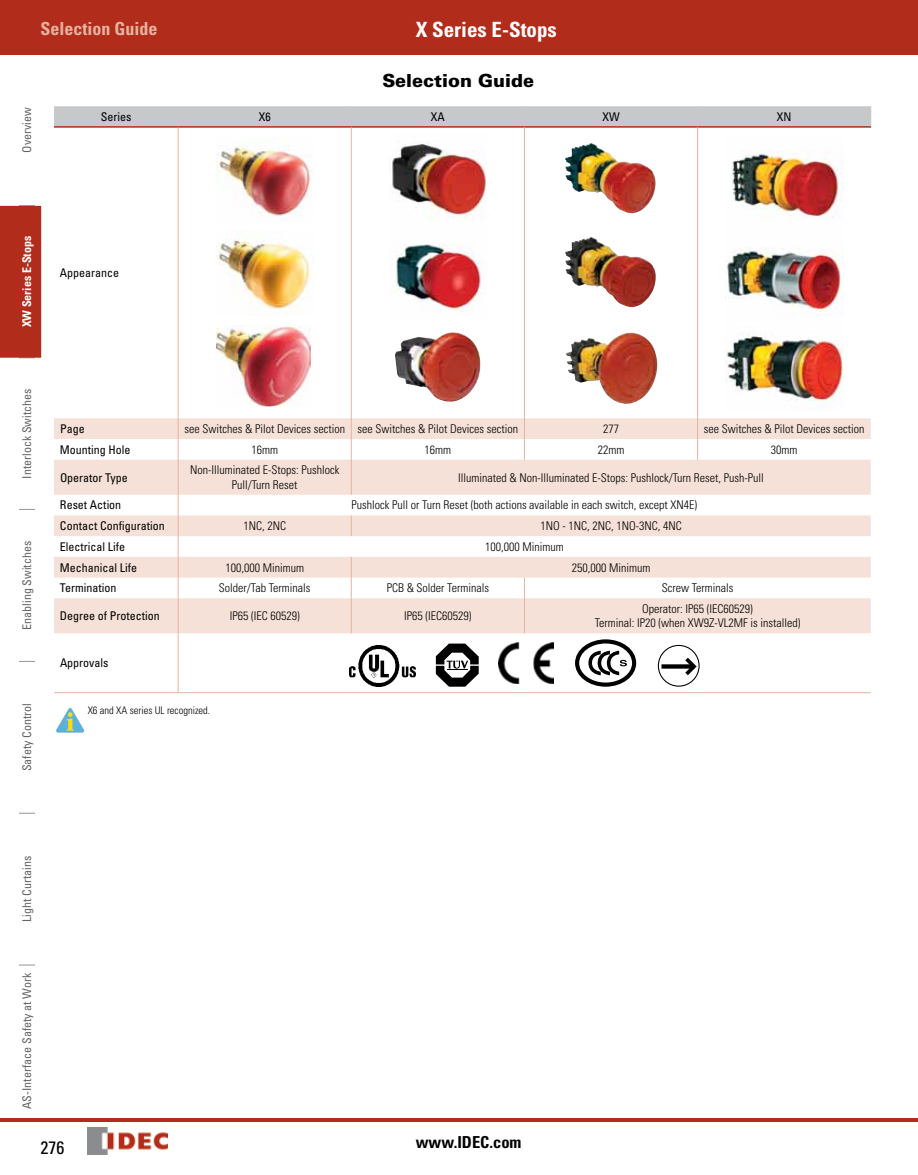
<style>
.page{position:relative;width:918px;height:1175px;background:#fff}
.page>*{position:absolute;margin:0;border:0;box-sizing:border-box;transform-origin:0 0}
.t1{font:700 condensed 21px "Univers LT Std";color:#fff}
.t2{font:700 condensed 18px "Univers LT Std";color:#e5b39f}
.t3{font:900 18px "Univers LT Std";color:#000}
.t4{font:condensed 18px "Univers LT Std";color:#000}
.t5{font:700 condensed 16.5px "Univers LT Std";color:#000}
.t6{font:300 condensed 12px/14.4px "Univers LT Std";color:#000;text-align:center}
.t7{font:condensed 12px "Univers LT Std";color:#000}
.t8{font:condensed 12px "Univers LT Std";color:#636466}
.t9{font:700 condensed 12px "Univers LT Std";color:#fff}
.t10{font:300 condensed 10.5px "Univers LT Std";color:#000}
</style>
<div class="page">
<svg style="left:19px;top:509px;width:16px;height:1px"></svg>
<svg style="left:19px;top:661px;width:16px;height:1px"></svg>
<svg style="left:19px;top:813px;width:16px;height:1px"></svg>
<svg style="left:19px;top:964px;width:16px;height:1px"></svg>
<img style="left:88px;top:1127px;width:80px;height:27px">
<div style="left:0;top:205px;width:41px;height:153px;background:#b12c1b"></div>
<svg style="left:883px;top:54px;width:16px;height:1px"></svg>
<div style="left:0;top:0;width:918px;height:54px;background:#b12c1b"></div>
<hr style="left:0;top:1118px;width:918px;height:3px;background:#b12c1b">
<svg style="left:54px;top:459px;width:817px;height:174px;fill:#f5e1d7"></svg>
<div style="left:54px;top:106px;width:817px;height:20px;background:#c7c8ca"></div>
<hr style="left:178px;top:126px;width:173px;height:2px;background:#b12c1b">
<hr style="left:351px;top:126px;width:173px;height:2px;background:#b12c1b">
<hr style="left:524px;top:126px;width:174px;height:2px;background:#b12c1b">
<hr style="left:698px;top:126px;width:173px;height:2px;background:#b12c1b">
<hr style="left:54px;top:126px;width:124px;height:2px;background:#b12c1b">
<hr style="left:178px;top:633px;width:1px;height:59px;background:#e5b39f">
<hr style="left:54px;top:692px;width:124px;height:1px;background:#e5b39f">
<hr style="left:178px;top:692px;width:173px;height:1px;background:#e5b39f">
<hr style="left:351px;top:692px;width:173px;height:1px;background:#e5b39f">
<hr style="left:524px;top:692px;width:174px;height:1px;background:#e5b39f">
<hr style="left:698px;top:692px;width:173px;height:1px;background:#e5b39f">
<hr style="left:178px;top:128px;width:1px;height:290px;background:#e5b39f">
<hr style="left:351px;top:128px;width:1px;height:290px;background:#e5b39f">
<hr style="left:697px;top:128px;width:1px;height:290px;background:#e5b39f">
<hr style="left:178px;top:459px;width:1px;height:36px;background:#e5b39f">
<hr style="left:351px;top:459px;width:1px;height:36px;background:#e5b39f">
<svg style="left:351px;top:515px;width:1px;height:21px"></svg>
<svg style="left:178px;top:495px;width:1px;height:103px"></svg>
<svg style="left:351px;top:557px;width:1px;height:41px"></svg>
<hr style="left:178px;top:598px;width:1px;height:35px;background:#e5b39f">
<hr style="left:351px;top:598px;width:1px;height:35px;background:#e5b39f">
<hr style="left:524px;top:128px;width:1px;height:290px;background:#e5b39f">
<svg style="left:54px;top:418px;width:817px;height:41px"></svg>
<svg style="left:524px;top:577px;width:1px;height:21px"></svg>
<hr style="left:524px;top:598px;width:1px;height:35px;background:#e5b39f">
<img style="left:216px;top:146px;width:96px;height:74px">
<img style="left:216px;top:239px;width:96px;height:77px">
<img style="left:216px;top:325px;width:94px;height:81px">
<img style="left:389px;top:144px;width:97px;height:76px">
<img style="left:396px;top:244px;width:86px;height:66px">
<img style="left:395px;top:332px;width:85px;height:70px">
<img style="left:565px;top:143px;width:91px;height:70px">
<img style="left:565px;top:237px;width:91px;height:70px">
<img style="left:566px;top:332px;width:91px;height:72px">
<img style="left:731px;top:150px;width:112px;height:69px">
<img style="left:725px;top:247px;width:118px;height:65px">
<img style="left:726px;top:335px;width:117px;height:75px">
<img style="left:349px;top:646px;width:67px;height:40px">
<svg style="left:436px;top:643px;width:43px;height:43px"></svg>
<img style="left:499px;top:642px;width:54px;height:41px">
<div style="left:575px;top:639px;width:61px;height:47px;border:4px solid #000;border-radius:50%"></div>
<svg style="left:588px;top:650px;width:39px;height:25px"></svg>
<div style="left:658px;top:645px;width:42px;height:41px;border:1px solid #000;border-radius:50%"></div>
<svg style="left:662px;top:664px;width:23px;height:4px"></svg>
<svg style="left:685px;top:657px;width:12px;height:18px"></svg>
<svg style="left:56px;top:708px;width:28px;height:24px"></svg>
<h2 class="t2" style="left:40px;top:18px;width:119px">Selection Guide</h2>
<h1 class="t1" style="left:416px;top:17px;width:143px">X Series E-Stops</h1>
<p class="t8" style="left:19px;top:153px;width:47px;rotate:-90deg">Overview</p>
<h2 class="t3" style="left:382px;top:69px;width:153px">Selection Guide</h2>
<p class="t7" style="left:101px;top:109px;width:32px">Series</p>
<p class="t7" style="left:259px;top:109px;width:13px">X6</p>
<p class="t7" style="left:431px;top:109px;width:16px">XA</p>
<p class="t7" style="left:602px;top:109px;width:19px">XW</p>
<p class="t7" style="left:777px;top:109px;width:16px">XN</p>
<p class="t9" style="left:20px;top:327px;width:93px;rotate:-90deg">XW Series E-Stops</p>
<p class="t8" style="left:19px;top:478px;width:91px;rotate:-90deg">Interlock Switches</p>
<p class="t8" style="left:19px;top:630px;width:90px;rotate:-90deg">Enabling Switches</p>
<p class="t8" style="left:19px;top:771px;width:70px;rotate:-90deg">Safety Control</p>
<p class="t7" style="left:60px;top:265px;width:61px">Appearance</p>
<p class="t7" style="left:60px;top:421px;width:26px">Page</p>
<p class="t6" style="left:184px;top:421px;width:335px">see Switches &amp; Pilot Devices section see Switches &amp; Pilot Devices section</p>
<p class="t6" style="left:603px;top:421px;width:17px">277</p>
<p class="t6" style="left:704px;top:421px;width:162px">see Switches &amp; Pilot Devices section</p>
<p class="t7" style="left:60px;top:442px;width:72px">Mounting Hole</p>
<p class="t6" style="left:251px;top:442px;width:28px">16mm</p>
<p class="t6" style="left:425px;top:442px;width:28px">16mm</p>
<p class="t6" style="left:598px;top:442px;width:28px">22mm</p>
<p class="t6" style="left:771px;top:442px;width:28px">30mm</p>
<p class="t7" style="left:60px;top:470px;width:69px">Operator Type</p>
<p class="t6" style="left:190px;top:463px;width:151px">Non-Illuminated E-Stops: Pushlock<br>Pull/Turn Reset</p>
<p class="t6" style="left:458px;top:470px;width:307px">Illuminated &amp; Non-Illuminated E-Stops: Pushlock/Turn Reset, Push-Pull</p>
<p class="t7" style="left:60px;top:497px;width:63px">Reset Action</p>
<p class="t6" style="left:352px;top:498px;width:347px">Pushlock Pull or Turn Reset (both actions available in each switch, except XN4E)</p>
<p class="t7" style="left:60px;top:518px;width:106px">Contact Configuration</p>
<p class="t6" style="left:243px;top:519px;width:44px">1NC, 2NC</p>
<p class="t6" style="left:540px;top:519px;width:143px">1NO - 1NC, 2NC, 1NO-3NC, 4NC</p>
<p class="t7" style="left:60px;top:539px;width:67px">Electrical Life</p>
<p class="t6" style="left:485px;top:539px;width:80px">100,000 Minimum</p>
<p class="t7" style="left:60px;top:559px;width:79px">Mechanical Life</p>
<p class="t6" style="left:225px;top:560px;width:80px">100,000 Minimum</p>
<p class="t6" style="left:572px;top:560px;width:80px">250,000 Minimum</p>
<p class="t7" style="left:60px;top:580px;width:58px">Termination</p>
<p class="t6" style="left:219px;top:581px;width:93px">Solder/Tab Terminals</p>
<p class="t6" style="left:387px;top:581px;width:104px">PCB &amp; Solder Terminals</p>
<p class="t6" style="left:662px;top:581px;width:73px">Screw Terminals</p>
<p class="t7" style="left:60px;top:608px;width:101px">Degree of Protection</p>
<p class="t6" style="left:230px;top:608px;width:71px">IP65 (IEC 60529)</p>
<p class="t6" style="left:404px;top:608px;width:69px">IP65 (IEC60529)</p>
<p class="t6" style="left:595px;top:601px;width:207px">Operator: IP65 (IEC60529)<br>Terminal: IP20 (when XW9Z-VL2MF is installed)</p>
<p class="t7" style="left:60px;top:655px;width:50px">Approvals</p>
<p class="t10" style="left:88px;top:704px;width:124px">X6 and XA series UL recognized.</p>
<p class="t8" style="left:19px;top:922px;width:67px;rotate:-90deg">Light Curtains</p>
<p class="t8" style="left:19px;top:1108px;width:137px;rotate:-90deg">AS-Interface Safety at Work</p>
<h2 class="t4" style="left:40px;top:1136px;width:25px">276</h2>
<h3 class="t5" style="left:416px;top:1131px;width:107px">www.IDEC.com</h3>
</div>
